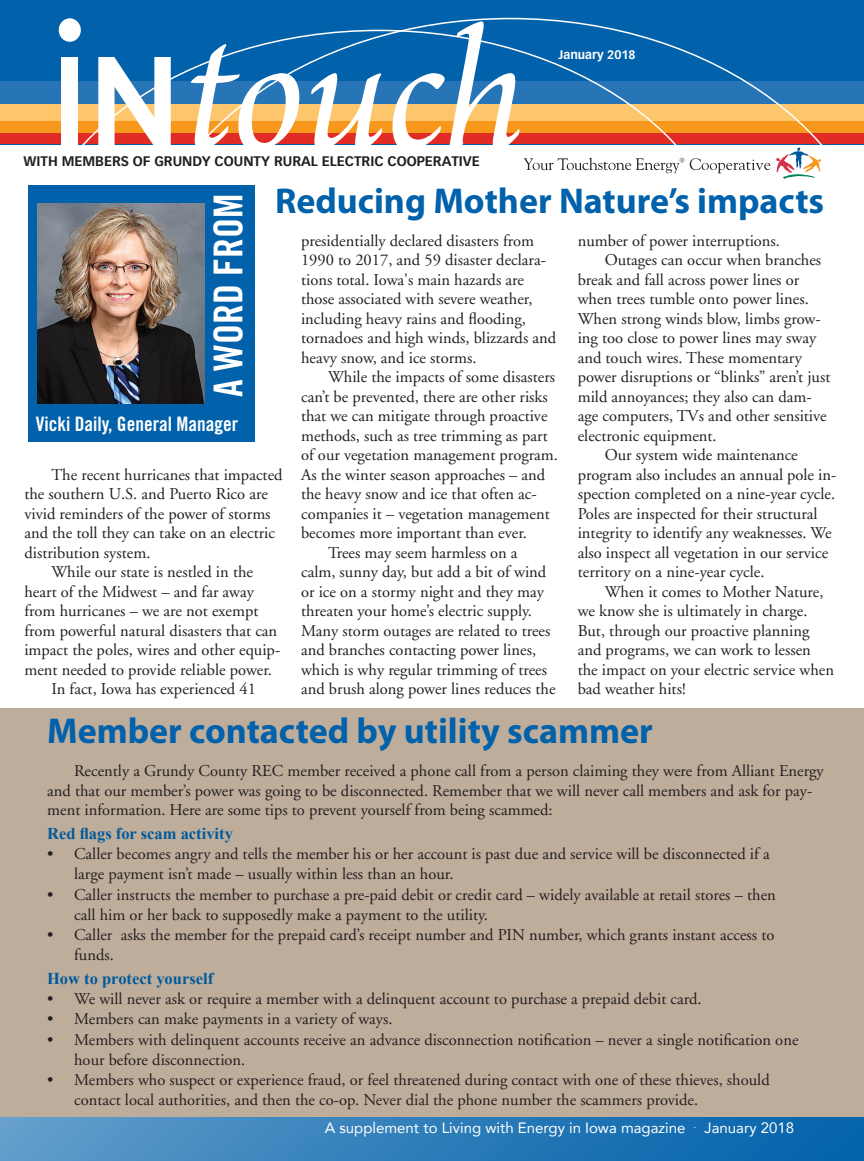
<style>
.page{position:relative;width:864px;height:1161px;background:#fff}
.page>*{position:absolute;margin:0;border:0;box-sizing:border-box;transform-origin:0 0}
.t1{font:39.9px "Trade Gothic LT Std Bd Cn 20";color:#fff}
.t2{font:700 36px "Myriad Pro";color:#0161aa}
.t3{font:19.95px "Trade Gothic LT Std Bd Cn 20";color:#fff}
.t4{font:16.5px/19.5px "Adobe Garamond";color:#231f20}
.t5{font:700 16.5px "Times New Roman";color:#00599b}
.t6{font:15px "Avenir LT Com";color:#fff}
.t7{font:700 13.5px "Vectora Com";color:#231f20}
.t8{font:700 12px "Vectora Com";color:#fff}
</style>
<div class="page">
<div style="left:0;top:0;width:864px;height:144px;background:#0161aa"></div>
<div style="left:0;top:119px;width:864px;height:17px;background:#f7981d"></div>
<div style="left:0;top:82px;width:864px;height:32px;background:#2774b6"></div>
<div style="left:0;top:133px;width:864px;height:11px;background:#e12c26"></div>
<div style="left:0;top:104px;width:864px;height:16px;background:#fec66c"></div>
<div style="left:0;top:1116px;width:864px;height:45px;background:linear-gradient(to right,#619cca,#0060aa)"></div>
<div style="left:61px;top:57px;width:17px;height:90px;background:#fff"></div>
<svg style="left:98px;top:57px;width:40px;height:88px"></svg>
<div style="left:59px;top:18px;width:22px;height:24px;background:#fff;border-radius:50%"></div>
<svg style="left:138px;top:18px;width:726px;height:168px"></svg>
<div style="left:0;top:708px;width:864px;height:408px;background:#bead9b"></div>
<div style="left:29px;top:186px;width:226px;height:256px;background:#0161aa"></div>
<img style="left:37px;top:204px;width:168px;height:200px">
<p class="t7" style="left:24px;top:153px;width:458px">WITH MEMBERS OF GRUNDY COUNTY RURAL ELECTRIC COOPERATIVE</p>
<p class="t8" style="left:559px;top:47px;width:79px">January 2018</p>
<h2 class="t2" style="left:275px;top:177px;width:551px">Reducing Mother Nature’s impacts</h2>
<h1 class="t1" style="left:204px;top:397px;width:205px;rotate:-90deg">A WORD FROM</h1>
<p class="t4" style="left:301px;top:231px;width:257px">presidentially declared disasters from 1990 to 2017, and 59 disaster declara&shy;tions total. Iowa's main hazards are those associated with severe weather, including heavy rains and flooding, tornadoes and high winds, blizzards and heavy snow, and ice storms.</p>
<p class="t4" style="left:328px;top:368px;width:229px">While the impacts of some disasters</p>
<p class="t4" style="left:301px;top:387px;width:248px">can’t be prevented, there are other risks</p>
<p class="t4" style="left:301px;top:407px;width:248px">that we can mitigate through proactive</p>
<p class="t4" style="left:301px;top:426px;width:248px">methods, such as tree trimming as part</p>
<p class="t4" style="left:301px;top:446px;width:258px">of our vegetation management program.</p>
<p class="t4" style="left:301px;top:465px;width:246px">As the winter season approaches – and</p>
<p class="t4" style="left:301px;top:485px;width:237px">the heavy snow and ice that often ac-</p>
<p class="t4" style="left:301px;top:504px;width:250px">companies it – vegetation management</p>
<p class="t4" style="left:301px;top:524px;width:227px">becomes more important than ever.</p>
<p class="t4" style="left:328px;top:543px;width:191px">Trees may seem harmless on a</p>
<p class="t4" style="left:301px;top:563px;width:247px">calm, sunny day, but add a bit of wind</p>
<p class="t4" style="left:301px;top:582px;width:245px">or ice on a stormy night and they may</p>
<p class="t4" style="left:301px;top:602px;width:232px">threaten your home’s electric supply.</p>
<p class="t4" style="left:301px;top:621px;width:251px">Many storm outages are related to trees</p>
<p class="t4" style="left:301px;top:641px;width:237px">and branches contacting power lines,</p>
<p class="t4" style="left:301px;top:660px;width:248px">which is why regular trimming of trees</p>
<p class="t4" style="left:301px;top:680px;width:256px">and brush along power lines reduces the</p>
<p class="t4" style="left:578px;top:231px;width:204px">number of power interruptions.</p>
<p class="t4" style="left:605px;top:251px;width:218px">Outages can occur when branches</p>
<p class="t4" style="left:578px;top:270px;width:223px">break and fall across power lines or</p>
<p class="t4" style="left:578px;top:290px;width:233px">when trees tumble onto power lines.</p>
<p class="t4" style="left:578px;top:309px;width:245px">When strong winds blow, limbs grow-</p>
<p class="t4" style="left:578px;top:329px;width:240px">ing too close to power lines may sway</p>
<p class="t4" style="left:578px;top:348px;width:226px">and touch wires. These momentary</p>
<p class="t4" style="left:578px;top:368px;width:254px">power disruptions or “blinks” aren’t just</p>
<p class="t4" style="left:578px;top:387px;width:235px">mild annoyances; they also can dam-</p>
<p class="t4" style="left:578px;top:407px;width:251px">age computers, TVs and other sensitive</p>
<p class="t4" style="left:578px;top:426px;width:140px">electronic equipment.</p>
<p class="t4" style="left:605px;top:446px;width:195px">Our system wide maintenance</p>
<p class="t4" style="left:578px;top:465px;width:260px">program also includes an annual pole in-</p>
<p class="t4" style="left:578px;top:485px;width:259px">spection completed on a nine-year cycle.</p>
<p class="t4" style="left:578px;top:504px;width:241px">Poles are inspected for their structural</p>
<p class="t4" style="left:578px;top:524px;width:255px">integrity to identify any weaknesses. We</p>
<p class="t4" style="left:578px;top:543px;width:252px">also inspect all vegetation in our service</p>
<p class="t4" style="left:578px;top:563px;width:188px">territory on a nine-year cycle.</p>
<p class="t4" style="left:605px;top:582px;width:220px">When it comes to Mother Nature,</p>
<p class="t4" style="left:578px;top:602px;width:231px">we know she is ultimately in charge.</p>
<p class="t4" style="left:578px;top:621px;width:233px">But, through our proactive planning</p>
<p class="t4" style="left:578px;top:641px;width:235px">and programs, we can work to lessen</p>
<p class="t4" style="left:578px;top:660px;width:258px">the impact on your electric service when</p>
<p class="t4" style="left:578px;top:680px;width:109px">bad weather hits!</p>
<p class="t3" style="left:36px;top:412px;width:204px">Vicki Daily, General Manager</p>
<p class="t4" style="left:51px;top:465px;width:233px">The recent hurricanes that impacted</p>
<p class="t4" style="left:24px;top:485px;width:245px">the southern U.S. and Puerto Rico are</p>
<p class="t4" style="left:24px;top:504px;width:248px">vivid reminders of the power of storms</p>
<p class="t4" style="left:24px;top:524px;width:252px">and the toll they can take on an electric</p>
<p class="t4" style="left:24px;top:543px;width:128px">distribution system.</p>
<p class="t4" style="left:51px;top:563px;width:203px">While our state is nestled in the</p>
<p class="t4" style="left:24px;top:582px;width:231px">heart of the Midwest – and far away</p>
<p class="t4" style="left:24px;top:602px;width:236px">from hurricanes – we are not exempt</p>
<p class="t4" style="left:24px;top:621px;width:254px">from powerful natural disasters that can</p>
<p class="t4" style="left:24px;top:641px;width:257px">impact the poles, wires and other equip-</p>
<p class="t4" style="left:24px;top:660px;width:249px">ment needed to provide reliable power.</p>
<p class="t4" style="left:51px;top:680px;width:206px">In fact, Iowa has experienced 41</p>
<h2 class="t2" style="left:47px;top:707px;width:607px">Member contacted by utility scammer</h2>
<p class="t4" style="left:47px;top:762px;width:778px;text-indent:27px">Recently a Grundy County REC member received a phone call from a person claiming they were from Alliant Energy and that our member’s power was going to be disconnected. Remember that we will never call members and ask for pay&shy;ment information. Here are some tips to prevent yourself from being scammed:</p>
<p class="t5" style="left:47px;top:822px;width:187px">Red flags for scam activity</p>
<p class="t4" style="left:74px;top:844px;width:697px;line-height:20.2px;text-indent:-27px">• Caller becomes angry and tells the member his or her account is past due and service will be disconnected if a large payment isn’t made – usually within less than an hour.</p>
<p class="t4" style="left:74px;top:885px;width:703px;line-height:20.2px;text-indent:-27px">• Caller instructs the member to purchase a pre-paid debit or credit card – widely available at retail stores – then call him or her back to supposedly make a payment to the utility.</p>
<p class="t4" style="left:74px;top:925px;width:702px;line-height:20.2px;text-indent:-27px">• Caller asks the member for the prepaid card’s receipt number and PIN number, which grants instant access to funds.</p>
<p class="t5" style="left:47px;top:967px;width:168px">How to protect yourself</p>
<p class="t4" style="left:47px;top:990px;width:656px">• We will never ask or require a member with a delinquent account to purchase a prepaid debit card.</p>
<p class="t4" style="left:47px;top:1010px;width:347px">• Members can make payments in a variety of ways.</p>
<p class="t4" style="left:74px;top:1030px;width:726px;line-height:20.2px;text-indent:-27px">• Members with delinquent accounts receive an advance disconnection notification – never a single notification one hour before disconnection.</p>
<p class="t4" style="left:74px;top:1070px;width:697px;line-height:20.2px;text-indent:-27px">• Members who suspect or experience fraud, or feel threatened during contact with one of these thieves, should contact local authorities, and then the co-op. Never dial the phone number the scammers provide.</p>
<p class="t6" style="left:325px;top:1119px;width:471px">A supplement to Living with Energy in Iowa magazine <sup>.</sup> January 2018</p>
</div>
